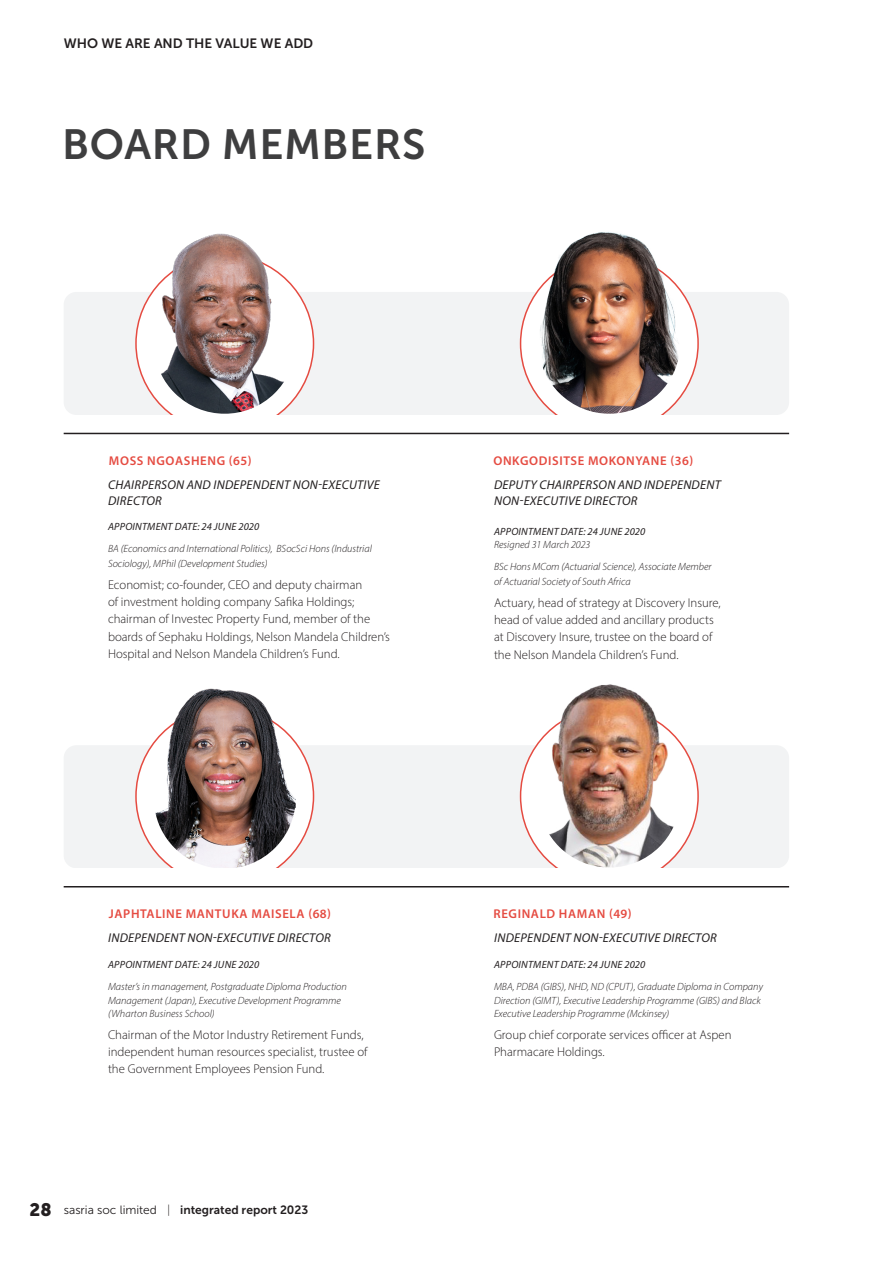
<style>
.page{position:relative;width:893px;height:1263px;background:#fff}
.page>*{position:absolute;margin:0;border:0;box-sizing:border-box;transform-origin:0 0}
.t1{font:42px "Museo Sans 700";letter-spacing:.015em;color:#3e3e3f}
.t2{font:13.5px "Museo Sans 700";color:#231f20}
.Body_Copy{font:300 12.75px/17.2px "Myriad Pro";color:#231f20}
.t3{font:italic 12.75px/16.5px "Myriad Pro";letter-spacing:.02em;color:#231f20}
.t4{font:600 12.75px "Myriad Pro";letter-spacing:.05em;color:#e54b41}
.t5{font:12px "Museo Sans 700";color:#231f20}
.Body_Copy-2{font:italic 300 10.5px/13.5px "Myriad Pro";color:#231f20}
.t6{font:italic 10.5px/13.5px "Myriad Pro";letter-spacing:.02em;color:#231f20}
.s1{font-weight:300}
.s2{font-family:"Museo Sans 900";font-size:18px}
.s3{font-family:"Museo Sans 300"}
.s4{font-family:"Museo Sans 100"}
</style>
<div class="page">
<div style="left:64px;top:292px;width:725px;height:123px;background:#f2f3f4;border-radius:13px"></div>
<div style="left:64px;top:745px;width:725px;height:123px;background:#f2f3f4;border-radius:13px"></div>
<div style="left:136px;top:255px;width:177px;height:177px;background:#fff;border-radius:50%"></div>
<div style="left:136px;top:707px;width:177px;height:178px;background:#fff;border-radius:50%"></div>
<div style="left:521px;top:255px;width:177px;height:177px;background:#fff;border-radius:50%"></div>
<div style="left:521px;top:707px;width:177px;height:178px;background:#fff;border-radius:50%"></div>
<img style="left:154px;top:688px;width:142px;height:180px">
<img style="left:538px;top:684px;width:142px;height:184px">
<img style="left:538px;top:232px;width:142px;height:183px">
<img style="left:154px;top:233px;width:142px;height:182px">
<hr style="left:64px;top:433px;width:725px;height:1px;background:#231f20">
<hr style="left:64px;top:886px;width:725px;height:1px;background:#231f20">
<p class="t2" style="left:64px;top:36px;width:251px">WHO WE ARE AND THE VALUE WE ADD</p>
<p class="t1" style="left:62px;top:121px;width:365px">BOARD MEMBERS</p>
<p class="t4" style="left:109px;top:453px;width:144px">MOSS NGOASHENG (65)</p>
<p class="t4" style="left:493px;top:453px;width:201px">ONKGODISITSE MOKONYANE (36)</p>
<h1 class="t3" style="left:108px;top:476px;width:273px">CHAIRPERSON AND INDEPENDENT NON-EXECUTIVE<br>DIRECTOR</h1>
<h1 class="t6" style="left:108px;top:520px;width:153px">APPOINTMENT DATE: 24 JUNE 2020</h1>
<p class="Body_Copy-2" style="left:108px;top:541px;width:265px;line-height:15px">BA (Economics and International Politics), BSocSci Hons (Industrial<br>Sociology), MPhil (Development Studies)</p>
<p class="Body_Copy" style="left:108px;top:576px;width:284px">Economist; co-founder, CEO and deputy chairman<br>of investment holding company Safika Holdings; chairman of Investec Property Fund, member of the boards of Sephaku Holdings, Nelson Mandela Children’s Hospital and Nelson Mandela Children’s Fund.</p>
<h1 class="t3" style="left:494px;top:476px;width:228px">DEPUTY CHAIRPERSON AND INDEPENDENT<br>NON-EXECUTIVE DIRECTOR</h1>
<h1 class="t6" style="left:494px;top:524px;width:153px">APPOINTMENT DATE: 24 JUNE 2020<br><span class="s1">Resigned 31 March 2023</span></h1>
<p class="Body_Copy-2" style="left:494px;top:559px;width:219px;line-height:15px">BSc Hons MCom (Actuarial Science), Associate Member of Actuarial Society of South Africa</p>
<p class="Body_Copy" style="left:494px;top:594px;width:228px">Actuary, head of strategy at Discovery Insure, head of value added and ancillary products at Discovery Insure, trustee on the board of the Nelson Mandela Children’s Fund.</p>
<p class="t4" style="left:109px;top:906px;width:224px">JAPHTALINE MANTUKA MAISELA (68)</p>
<p class="t4" style="left:493px;top:906px;width:140px">REGINALD HAMAN (49)</p>
<h1 class="t3" style="left:108px;top:929px;width:224px">INDEPENDENT NON-EXECUTIVE DIRECTOR</h1>
<h1 class="t6" style="left:108px;top:958px;width:153px">APPOINTMENT DATE: 24 JUNE 2020</h1>
<p class="Body_Copy-2" style="left:108px;top:980px;width:240px">Master’s in management, Postgraduate Diploma Production<br>Management (Japan), Executive Development Programme (Wharton Business School)</p>
<p class="Body_Copy" style="left:108px;top:1026px;width:261px">Chairman of the Motor Industry Retirement Funds, independent human resources specialist, trustee of the Government Employees Pension Fund.</p>
<h1 class="t3" style="left:494px;top:929px;width:224px">INDEPENDENT NON-EXECUTIVE DIRECTOR</h1>
<h1 class="t6" style="left:494px;top:958px;width:153px">APPOINTMENT DATE: 24 JUNE 2020</h1>
<p class="Body_Copy-2" style="left:494px;top:980px;width:270px">MBA, PDBA (GIBS), NHD, ND (CPUT), Graduate Diploma in Company<br>Direction (GIMT), Executive Leadership Programme (GIBS) and Black<br>Executive Leadership Programme (Mckinsey)</p>
<p class="Body_Copy" style="left:494px;top:1026px;width:239px">Group chief corporate services officer at Aspen<br>Pharmacare Holdings.</p>
<p class="t5" style="left:30px;top:1203px;width:280px"><span class="s2">28</span> <span class="s3">sasria soc limited</span> <span class="s4">|</span> integrated report 2023</p>
</div>
